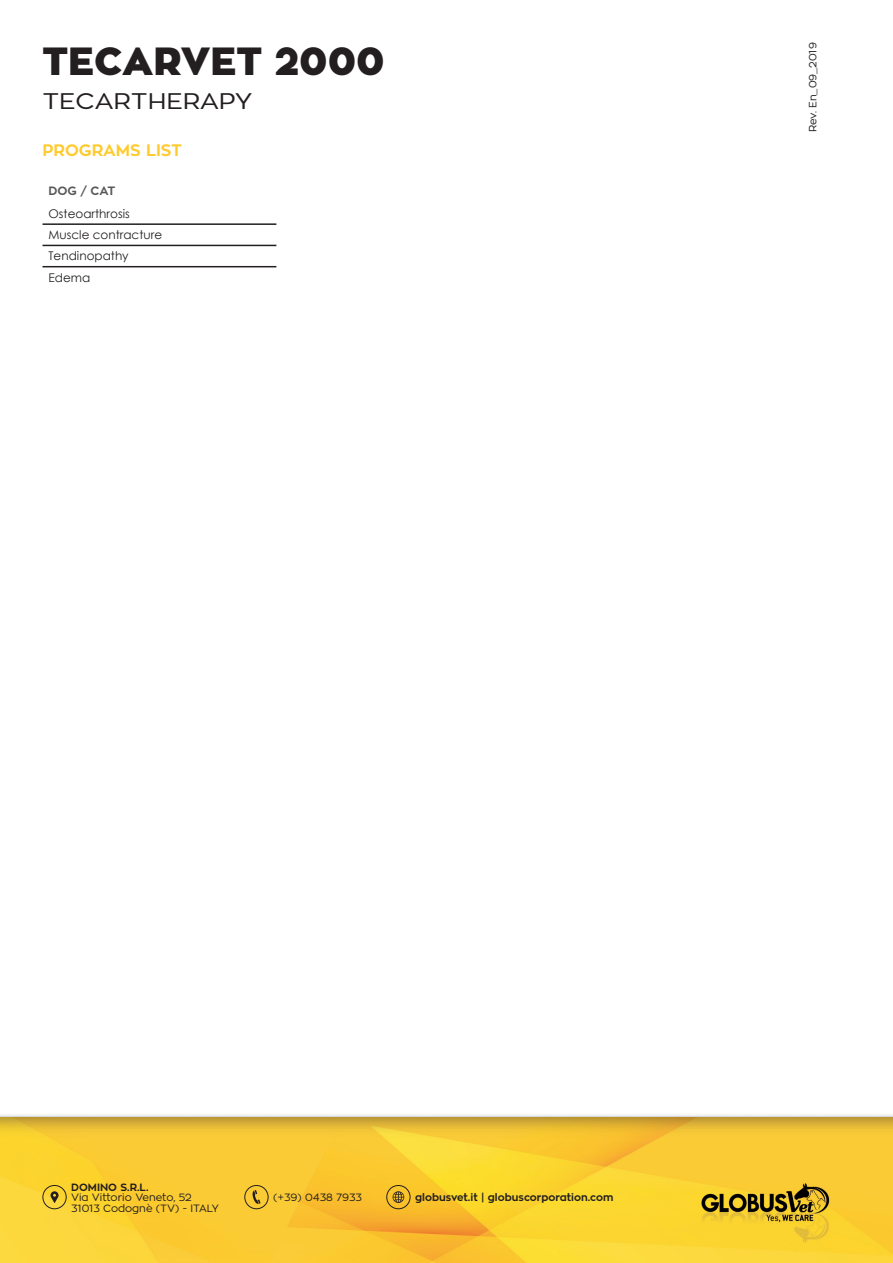
<style>
.page{position:relative;width:893px;height:1263px;background:#fff}
.page>*{position:absolute;margin:0;border:0;box-sizing:border-box;transform-origin:0 0}
.t1{font:900 39px "Zona Pro";color:#231f20}
.t2{font:22.5px "Zona Pro";color:#231f20;scale:1.14 1}
.t3{font:700 16.5px "Zona Pro";color:#fecb2f}
.t4{font:12px/21.3px "Century Gothic";color:#231f20}
.t5{font:700 12px "Zona Pro";letter-spacing:-.01em;color:#57585a}
.t6{font:10.5px/10.5px "Zona Pro";color:#231f20}
.t7{font:700 10.5px "Zona Pro";color:#231f20}
</style>
<div class="page">
<img style="left:0;top:223px;width:893px;height:1040px">
<div style="left:43px;top:1185px;width:24px;height:24px;border:1px solid #231f20;border-radius:50%"></div>
<svg style="left:51px;top:1191px;width:8px;height:12px"></svg>
<div style="left:244px;top:1185px;width:24px;height:24px;border:1px solid #231f20;border-radius:50%"></div>
<svg style="left:251px;top:1190px;width:9px;height:14px"></svg>
<div style="left:386px;top:1185px;width:24px;height:24px;border:1px solid #231f20;border-radius:50%"></div>
<svg style="left:393px;top:1191px;width:11px;height:12px"></svg>
<hr style="left:43px;top:223px;width:233px;height:2px;background:#231f20">
<hr style="left:43px;top:245px;width:233px;height:1px;background:#231f20">
<hr style="left:43px;top:266px;width:233px;height:1px;background:#231f20">
<h1 class="t1" style="left:43px;top:35px;width:344px">TECARVET 2000</h1>
<p class="t6" style="left:807px;top:132px;width:91px;rotate:-90deg">Rev. En_09_2019</p>
<h2 class="t2" style="left:42px;top:86px;width:186px">TECARTHERAPY</h2>
<h3 class="t3" style="left:43px;top:140px;width:141px">PROGRAMS LIST</h3>
<p class="t5" style="left:49px;top:183px;width:68px">DOG / CAT</p>
<p class="t4" style="left:49px;top:203px;width:115px">Osteoarthrosis<br>Muscle contracture<br>Tendinopathy<br>Edema</p>
<p class="t7" style="left:71px;top:1180px;width:79px">DOMINO S.R.L.</p>
<p class="t6" style="left:71px;top:1192px;width:149px">Via Vittorio Veneto, 52<br>31013 Codognè (TV) - ITALY</p>
<p class="t6" style="left:273px;top:1192px;width:90px">(+39) 0438 7933</p>
<p class="t7" style="left:415px;top:1191px;width:200px">globusvet.it | globuscorporation.com</p>
</div>
